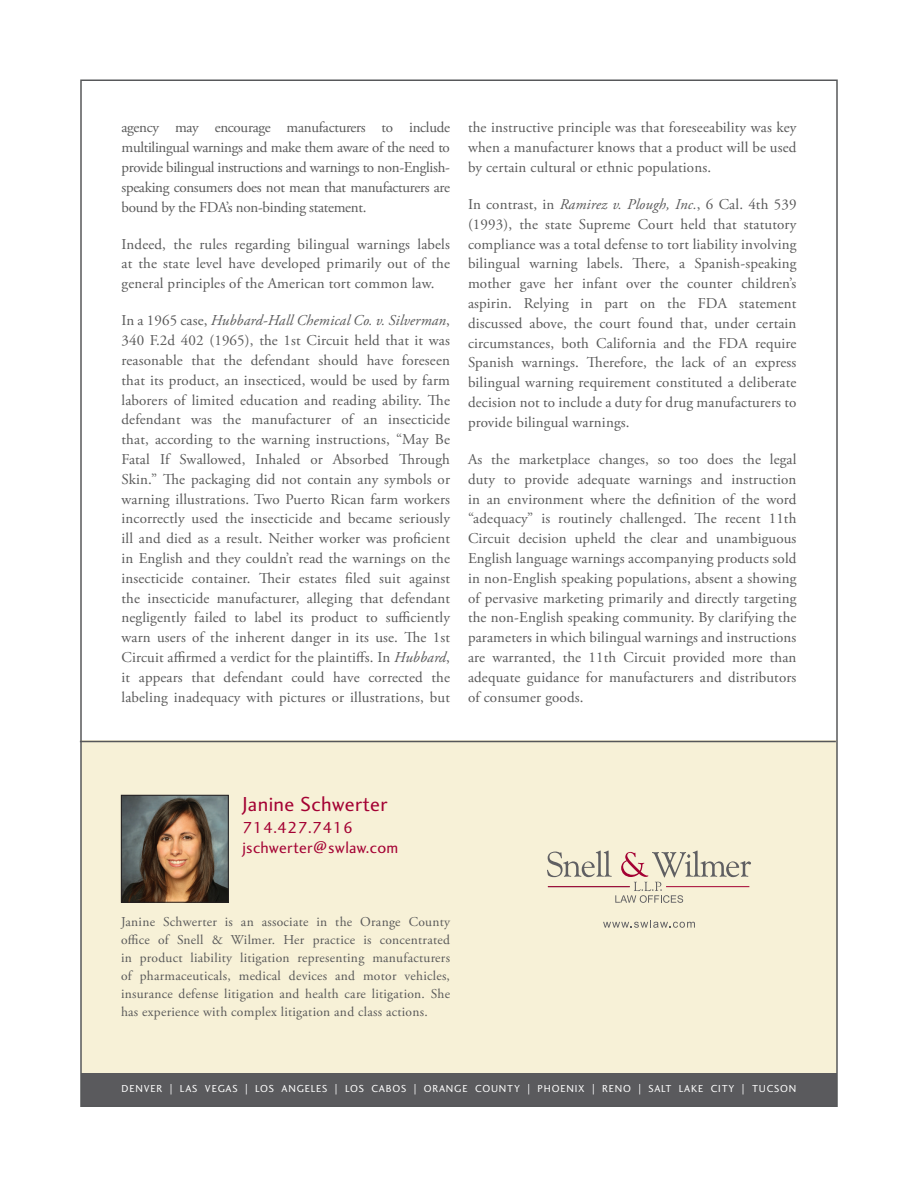
<style>
.page{position:relative;width:918px;height:1188px;background:#fff}
.page>*{position:absolute;margin:0;border:0;box-sizing:border-box;transform-origin:0 0}
.t1{font:21px "Charlotte Sans Std";letter-spacing:.02em;color:#a40133}
.t2{font:16.5px/19.5px "Charlotte Sans Std";letter-spacing:.02em;color:#a40133}
.t3{font:15px/19.8px "Adobe Garamond Pro";letter-spacing:.01em;color:#595959;text-align:justify}
.t4{font:13.5px/18px "Adobe Garamond Pro";letter-spacing:.02em;color:#595959;text-align:justify}
.t5{font:10.5px "Charlotte Sans Std";letter-spacing:.08em;color:#fff}
.s1{font-style:italic}
</style>
<div class="page">
<div style="left:81px;top:741px;width:756px;height:336px;background:#f7f1d7"></div>
<div style="left:81px;top:1073px;width:756px;height:34px;background:#5a5a5d"></div>
<hr style="left:80px;top:741px;width:756px;height:1px;background:#57585a">
<img style="left:123px;top:797px;width:104px;height:104px">
<div style="left:121px;top:795px;width:108px;height:108px;border:1px solid #231f20"></div>
<svg style="left:547px;top:851px;width:204px;height:52px"></svg>
<svg style="left:603px;top:920px;width:92px;height:8px"></svg>
<p class="t3" style="left:122px;top:118px;width:330px">agency may encourage manufacturers to include multilingual warnings and make them aware of the need to provide bilingual instructions and warnings to non-English&shy;speaking consumers does not mean that manufacturers are bound by the FDA’s non-binding statement.</p>
<p class="t3" style="left:122px;top:235px;width:330px">Indeed, the rules regarding bilingual warnings labels at the state level have developed primarily out of the general principles of the American tort common law.</p>
<p class="t3" style="left:122px;top:311px;width:330px">In a 1965 case, <span class="s1">Hubbard-Hall Chemical Co. v. Silverman</span>, 340 F.2d 402 (1965), the 1st Circuit held that it was reasonable that the defendant should have foreseen that its product, an insecticed, would be used by farm laborers of limited education and reading ability. The defendant was the manufacturer of an insecticide that, according to the warning instructions, “May Be Fatal If Swallowed, Inhaled or Absorbed Through Skin.” The packaging did not contain any symbols or warning illustrations. Two Puerto Rican farm workers incorrectly used the insecticide and became seriously ill and died as a result. Neither worker was proficient in English and they couldn’t read the warnings on the insecticide container. Their estates filed suit against the insecticide manufacturer, alleging that defendant negligently failed to label its product to sufficiently warn users of the inherent danger in its use. The 1st Circuit affirmed a verdict for the plaintiffs. In <span class="s1">Hubbard</span>, it appears that defendant could have corrected the labeling inadequacy with pictures or illustrations, but</p>
<p class="t3" style="left:468px;top:118px;width:330px">the instructive principle was that foreseeability was key when a manufacturer knows that a product will be used by certain cultural or ethnic populations.</p>
<p class="t3" style="left:468px;top:195px;width:330px">In contrast, in <span class="s1">Ramirez v. Plough, Inc.</span>, 6 Cal. 4th 539 (1993), the state Supreme Court held that statutory compliance was a total defense to tort liability involving bilingual warning labels. There, a Spanish-speaking mother gave her infant over the counter children’s aspirin. Relying in part on the FDA statement discussed above, the court found that, under certain circumstances, both California and the FDA require Spanish warnings. Therefore, the lack of an express bilingual warning requirement constituted a deliberate decision not to include a duty for drug manufacturers to provide bilingual warnings.</p>
<p class="t3" style="left:468px;top:450px;width:330px">As the marketplace changes, so too does the legal duty to provide adequate warnings and instruction in an environment where the definition of the word “adequacy” is routinely challenged. The recent 11th Circuit decision upheld the clear and unambiguous English language warnings accompanying products sold in non-English speaking populations, absent a showing of pervasive marketing primarily and directly targeting the non-English speaking community. By clarifying the parameters in which bilingual warnings and instructions are warranted, the 11th Circuit provided more than adequate guidance for manufacturers and distributors of consumer goods.</p>
<h1 class="t1" style="left:242px;top:792px;width:147px">JANINE SCHWERTER</h1>
<p class="t2" style="left:242px;top:818px;width:157px">714.427.7416<br>JSCHWERTER@SWLAW.COM</p>
<p class="t4" style="left:121px;top:913px;width:331px">Janine Schwerter is an associate in the Orange County office of Snell &amp; Wilmer. Her practice is concentrated in product liability litigation representing manufacturers of pharmaceuticals, medical devices and motor vehicles, insurance defense litigation and health care litigation. She has experience with complex litigation and class actions.</p>
<p class="t5" style="left:122px;top:1082px;width:496px">DENVER | LAS VEGAS | LOS ANGELES | LOS CABOS | ORANGE COUNTY | PHOENIX | RENO</p>
<p class="t5" style="left:639px;top:1082px;width:159px">| SALT LAKE CITY | TUCSON</p>
</div>
